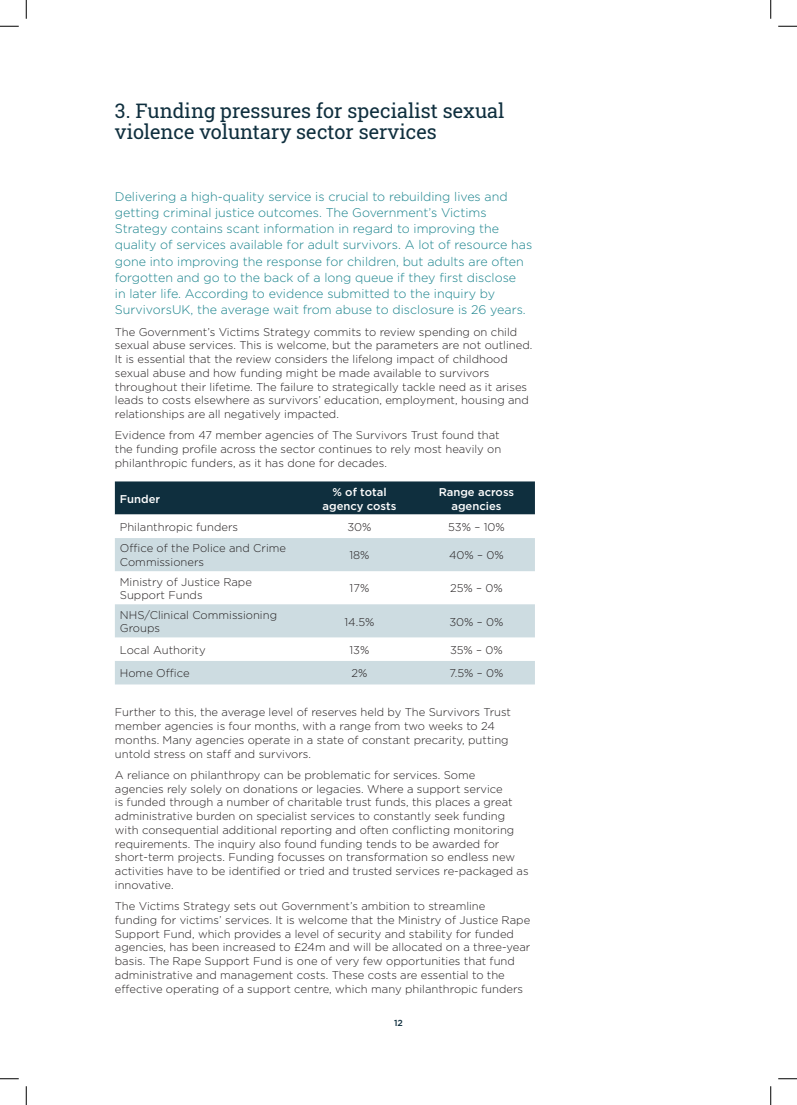
<style>
.page{position:relative;width:797px;height:1105px;background:#fff}
.page>*{position:absolute;margin:0;border:0;box-sizing:border-box;transform-origin:0 0}
.t1{font:20px/21.2px "Roboto Slab";color:#0f2f3e}
.t2{font:300 12.5px/16.2px "Gotham HTF";color:#18828c}
.t3{font:300 11.25px/13.8px "Gotham HTF";color:#231f20}
.t4{font:500 11.25px/13.8px "Gotham HTF";color:#fff;text-align:center}
.t5{font:500 8.75px "Gotham HTF";color:#0f2f3e}
</style>
<div class="page">
<div style="left:115px;top:481px;width:420px;height:33px;background:#0f2f3e"></div>
<svg style="left:115px;top:514px;width:420px;height:1px"></svg>
<svg style="left:115px;top:538px;width:420px;height:146px;fill:#cddce1"></svg>
<svg style="left:0;top:25px;width:19px;height:2px"></svg>
<svg style="left:778px;top:25px;width:19px;height:2px"></svg>
<svg style="left:0;top:1078px;width:19px;height:1px"></svg>
<svg style="left:778px;top:1078px;width:19px;height:1px"></svg>
<svg style="left:25px;top:0;width:2px;height:19px"></svg>
<svg style="left:25px;top:1086px;width:2px;height:19px"></svg>
<svg style="left:770px;top:0;width:1px;height:19px"></svg>
<svg style="left:770px;top:1086px;width:1px;height:19px"></svg>
<h1 class="t1" style="left:115px;top:100px;width:391px">3. Funding pressures for specialist sexual violence voluntary sector services</h1>
<p class="t2" style="left:115px;top:188px;width:419px">Delivering a high-quality service is crucial to rebuilding lives and getting criminal justice outcomes. The Government’s Victims Strategy contains scant information in regard to improving the quality of services available for adult survivors. A lot of resource has gone into improving the response for children, but adults are often forgotten and go to the back of a long queue if they first disclose<br>in later life. According to evidence submitted to the inquiry by SurvivorsUK, the average wait from abuse to disclosure is 26 years.</p>
<p class="t3" style="left:115px;top:325px;width:419px">The Government’s Victims Strategy commits to review spending on child sexual abuse services. This is welcome, but the parameters are not outlined.<br>It is essential that the review considers the lifelong impact of childhood sexual abuse and how funding might be made available to survivors throughout their lifetime. The failure to strategically tackle need as it arises leads to costs elsewhere as survivors’ education, employment, housing and relationships are all negatively impacted.</p>
<p class="t3" style="left:115px;top:428px;width:388px">Evidence from 47 member agencies of The Survivors Trust found that the funding profile across the sector continues to rely most heavily on philanthropic funders, as it has done for decades.</p>
<p class="t4" style="left:120px;top:492px;width:42px">Funder</p>
<p class="t4" style="left:322px;top:485px;width:75px">% of total agency costs</p>
<p class="t4" style="left:439px;top:485px;width:77px">Range across agencies</p>
<p class="t3" style="left:120px;top:520px;width:120px">Philanthropic funders</p>
<p class="t3" style="left:347px;top:520px;width:26px">30%</p>
<p class="t3" style="left:448px;top:520px;width:58px">53% – 10%</p>
<p class="t3" style="left:120px;top:541px;width:168px">Office of the Police and Crime<br>Commissioners</p>
<p class="t3" style="left:349px;top:548px;width:22px">18%</p>
<p class="t3" style="left:449px;top:548px;width:56px">40% – 0%</p>
<p class="t3" style="left:120px;top:574px;width:134px">Ministry of Justice Rape<br>Support Funds</p>
<p class="t3" style="left:349px;top:581px;width:21px">17%</p>
<p class="t3" style="left:450px;top:581px;width:54px">25% – 0%</p>
<p class="t3" style="left:120px;top:608px;width:159px">NHS/Clinical Commissioning<br>Groups</p>
<p class="t3" style="left:344px;top:614px;width:31px">14.5%</p>
<p class="t3" style="left:449px;top:614px;width:56px">30% – 0%</p>
<p class="t3" style="left:120px;top:643px;width:87px">Local Authority</p>
<p class="t3" style="left:349px;top:643px;width:21px">13%</p>
<p class="t3" style="left:450px;top:643px;width:54px">35% – 0%</p>
<p class="t3" style="left:120px;top:666px;width:71px">Home Office</p>
<p class="t3" style="left:351px;top:666px;width:17px">2%</p>
<p class="t3" style="left:449px;top:666px;width:56px">7.5% – 0%</p>
<p class="t3" style="left:115px;top:705px;width:398px">Further to this, the average level of reserves held by The Survivors Trust member agencies is four months, with a range from two weeks to 24 months. Many agencies operate in a state of constant precarity, putting untold stress on staff and survivors.</p>
<p class="t3" style="left:115px;top:768px;width:415px">A reliance on philanthropy can be problematic for services. Some<br>agencies rely solely on donations or legacies. Where a support service<br>is funded through a number of charitable trust funds, this places a great administrative burden on specialist services to constantly seek funding with consequential additional reporting and often conflicting monitoring requirements. The inquiry also found funding tends to be awarded for short-term projects. Funding focusses on transformation so endless new activities have to be identified or tried and trusted services re-packaged as innovative.</p>
<p class="t3" style="left:115px;top:899px;width:417px">The Victims Strategy sets out Government’s ambition to streamline funding for victims’ services. It is welcome that the Ministry of Justice Rape Support Fund, which provides a level of security and stability for funded agencies, has been increased to £24m and will be allocated on a three-year basis. The Rape Support Fund is one of very few opportunities that fund administrative and management costs. These costs are essential to the effective operating of a support centre, which many philanthropic funders</p>
<p class="t5" style="left:394px;top:1018px;width:10px">12</p>
</div>
